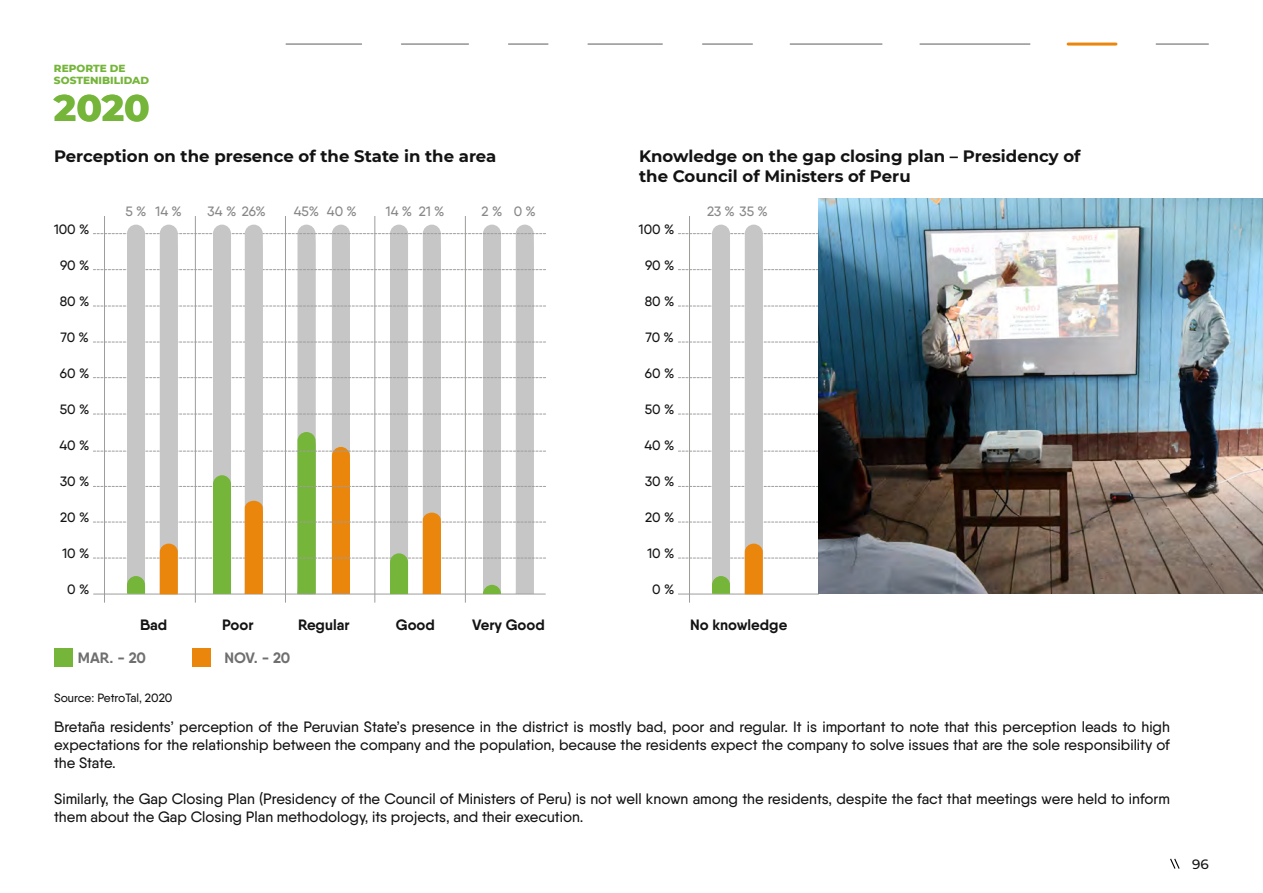
<style>
.page{position:relative;width:1263px;height:893px;background:#fff}
.page>*{position:absolute;margin:0;border:0;box-sizing:border-box;transform-origin:0 0}
.t1{font:800 37.5px "Montserrat";color:#75b53a}
.t2{font:700 16.5px/19.8px "Montserrat";color:#131313}
.t3{font:500 15px/18px "Qanelas";color:#131313;text-align:justify}
.t4{font:700 15px "Qanelas";color:#131313}
.t5{font:700 15px "Qanelas";letter-spacing:-.005em;color:#706f6f}
.t6{font:500 13.5px "Qanelas";color:#131313}
.t7{font:500 13.5px "Qanelas";color:#878787}
.t8{font:500 13.5px "Montserrat";color:#131313}
.t9{font:500 12px "Qanelas";color:#131313}
.t10{font:800 10.5px/12.6px "Montserrat";color:#75b53a}
</style>
<div class="page">
<svg style="left:1170px;top:858px;width:10px;height:11px"></svg>
<hr style="left:104px;top:216px;width:1px;height:387px;background:#9d9d9c">
<hr style="left:689px;top:216px;width:1px;height:387px;background:#9d9d9c">
<hr style="left:195px;top:216px;width:1px;height:387px;background:#9d9d9c">
<hr style="left:285px;top:216px;width:1px;height:387px;background:#9d9d9c">
<hr style="left:374px;top:216px;width:1px;height:387px;background:#9d9d9c">
<hr style="left:465px;top:216px;width:1px;height:387px;background:#9d9d9c">
<hr style="left:678px;top:594px;width:141px;height:1px;background:#9d9d9c">
<svg style="left:678px;top:225px;width:141px;height:369px"></svg>
<svg style="left:93px;top:225px;width:453px;height:370px"></svg>
<div style="left:54px;top:648px;width:18px;height:18px;background:#75b53a"></div>
<div style="left:192px;top:648px;width:18px;height:18px;background:#eb860c"></div>
<img style="left:819px;top:198px;width:444px;height:396px">
<hr style="left:920px;top:43px;width:110px;height:2px;background:#706f6f">
<hr style="left:1068px;top:43px;width:48px;height:3px;background:#eb860c">
<hr style="left:702px;top:43px;width:50px;height:2px;background:#706f6f">
<hr style="left:790px;top:43px;width:92px;height:2px;background:#706f6f">
<hr style="left:588px;top:43px;width:74px;height:2px;background:#706f6f">
<hr style="left:508px;top:43px;width:40px;height:2px;background:#706f6f">
<hr style="left:401px;top:43px;width:67px;height:2px;background:#706f6f">
<hr style="left:286px;top:43px;width:76px;height:2px;background:#706f6f">
<hr style="left:1156px;top:43px;width:52px;height:2px;background:#706f6f">
<p class="t10" style="left:54px;top:61px;width:97px">REPORTE DE<br>SOSTENIBILIDAD</p>
<h1 class="t1" style="left:54px;top:80px;width:97px">2020</h1>
<p class="t2" style="left:54px;top:145px;width:444px">Perception on the presence of the State in the area</p>
<p class="t2" style="left:639px;top:145px;width:443px">Knowledge on the gap closing plan – Presidency of the Council of Ministers of Peru</p>
<p class="t7" style="left:125px;top:203px;width:58px">5 % 14 %</p>
<p class="t7" style="left:707px;top:203px;width:62px">23 % 35 %</p>
<p class="t7" style="left:294px;top:203px;width:64px">45% 40 %</p>
<p class="t7" style="left:386px;top:203px;width:60px">14 % 21 %</p>
<p class="t7" style="left:482px;top:203px;width:56px">2 % 0 %</p>
<p class="t7" style="left:208px;top:203px;width:60px">34 % 26%</p>
<p class="t6" style="left:54px;top:221px;width:37px">100 %</p>
<p class="t6" style="left:639px;top:221px;width:37px">100 %</p>
<p class="t6" style="left:60px;top:257px;width:31px">90 %</p>
<p class="t6" style="left:645px;top:257px;width:31px">90 %</p>
<p class="t6" style="left:60px;top:293px;width:31px">80 %</p>
<p class="t6" style="left:645px;top:293px;width:31px">80 %</p>
<p class="t6" style="left:60px;top:329px;width:30px">70 %</p>
<p class="t6" style="left:645px;top:329px;width:30px">70 %</p>
<p class="t6" style="left:60px;top:365px;width:31px">60 %</p>
<p class="t6" style="left:645px;top:365px;width:31px">60 %</p>
<p class="t6" style="left:60px;top:401px;width:31px">50 %</p>
<p class="t6" style="left:645px;top:401px;width:31px">50 %</p>
<p class="t6" style="left:60px;top:437px;width:31px">40 %</p>
<p class="t6" style="left:644px;top:437px;width:31px">40 %</p>
<p class="t6" style="left:60px;top:473px;width:31px">30 %</p>
<p class="t6" style="left:645px;top:473px;width:31px">30 %</p>
<p class="t6" style="left:60px;top:509px;width:31px">20 %</p>
<p class="t6" style="left:645px;top:509px;width:31px">20 %</p>
<p class="t6" style="left:62px;top:545px;width:28px">10 %</p>
<p class="t6" style="left:647px;top:545px;width:28px">10 %</p>
<p class="t6" style="left:67px;top:581px;width:24px">0 %</p>
<p class="t6" style="left:652px;top:581px;width:24px">0 %</p>
<p class="t4" style="left:140px;top:615px;width:29px">Bad</p>
<p class="t4" style="left:222px;top:615px;width:33px">Poor</p>
<p class="t4" style="left:298px;top:615px;width:53px">Regular</p>
<p class="t4" style="left:396px;top:615px;width:40px">Good</p>
<p class="t4" style="left:472px;top:615px;width:74px">Very Good</p>
<p class="t4" style="left:690px;top:615px;width:99px">No knowledge</p>
<p class="t5" style="left:78px;top:648px;width:70px">MAR. - 20</p>
<p class="t5" style="left:225px;top:648px;width:67px">NOV. - 20</p>
<p class="t9" style="left:54px;top:690px;width:120px">Source: PetroTal, 2020</p>
<p class="t3" style="left:54px;top:718px;width:1117px">Bretaña residents’ perception of the Peruvian State’s presence in the district is mostly bad, poor and regular. It is important to note that this perception leads to high expectations for the relationship between the company and the population, because the residents expect the company to solve issues that are the sole responsibility of the State.</p>
<p class="t3" style="left:54px;top:790px;width:1117px">Similarly, the Gap Closing Plan (Presidency of the Council of Ministers of Peru) is not well known among the residents, despite the fact that meetings were held to inform them about the Gap Closing Plan methodology, its projects, and their execution.</p>
<p class="t8" style="left:1192px;top:854px;width:18px">96</p>
</div>
